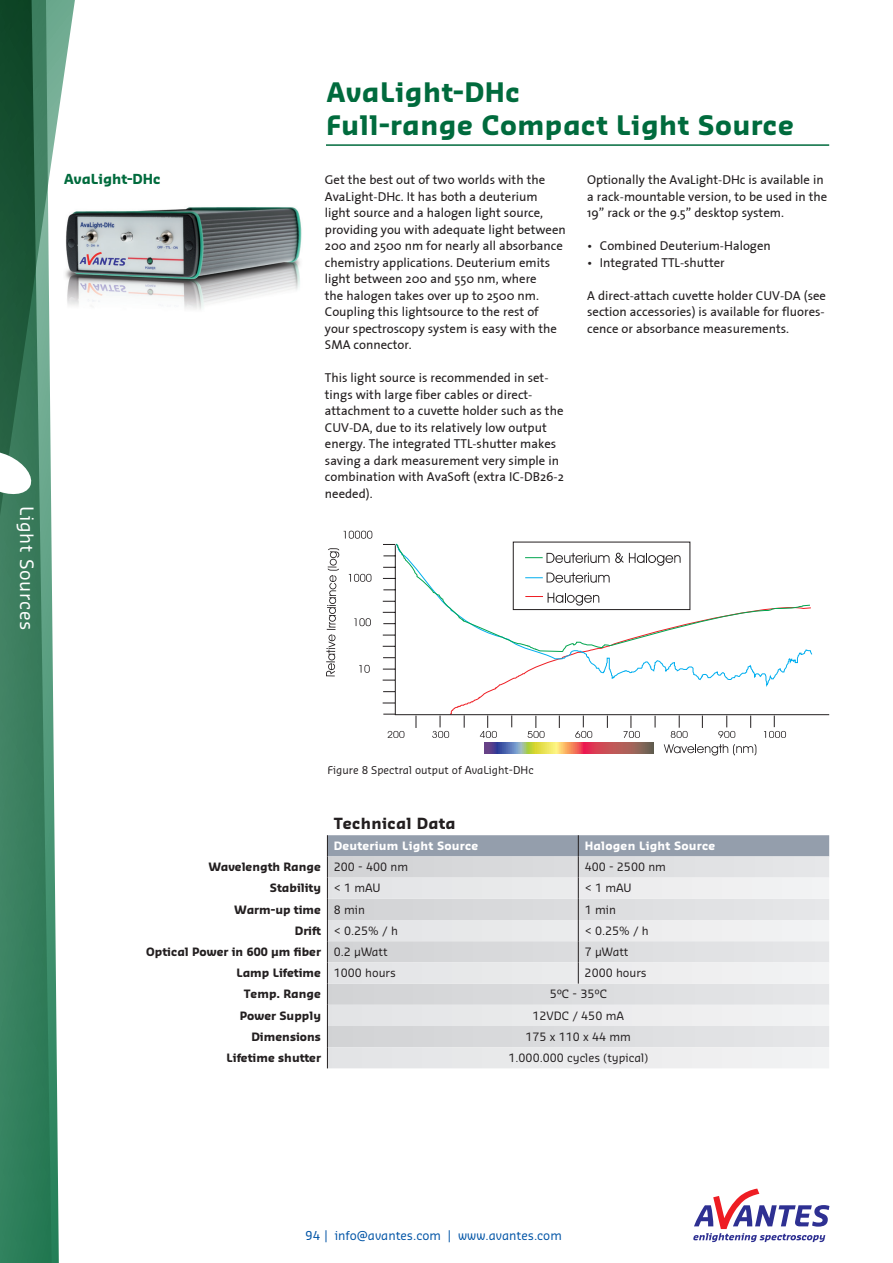
<style>
.page{position:relative;width:893px;height:1263px;background:#fff}
.page>*{position:absolute;margin:0;border:0;box-sizing:border-box;transform-origin:0 0}
.t1{font:700 26.25px/33px "Sansa";letter-spacing:.02em;color:#006b3d}
.t2{font:18px "Sansa";letter-spacing:.04em;color:#fff}
.t3{font:700 15px "Sansa";letter-spacing:.02em;color:#231f20}
.t4{font:700 13.5px "Sansa";color:#006b3d}
.t5{font:12.75px/16.5px "The Sans Plain";color:#231f20}
.t6{font:12px "Sansa";color:#0154a6}
.t7{font:700 11.25px "Sansa";color:#231f20}
.t8{font:11.25px "Sansa";color:#231f20}
.t9{font:700 11.25px "Sansa";letter-spacing:.02em;color:#fff}
.t10{font:10.5px "Sansa";color:#231f20}
.s1{font-weight:400}
.s2{font-weight:700}
</style>
<div class="page">
<svg style="left:0;top:0;width:75px;height:1263px"></svg>
<svg style="left:0;top:448px;width:34px;height:49px"></svg>
<svg style="left:693px;top:1188px;width:136px;height:54px"></svg>
<hr style="left:326px;top:144px;width:503px;height:2px;background:#006b3d">
<svg style="left:327px;top:835px;width:502px;height:233px;background:#dbdddf"></svg>
<img style="left:64px;top:204px;width:238px;height:119px">
<svg style="left:344px;top:531px;width:28px;height:8px"></svg>
<svg style="left:349px;top:574px;width:22px;height:8px"></svg>
<svg style="left:354px;top:618px;width:17px;height:8px"></svg>
<svg style="left:359px;top:665px;width:11px;height:8px"></svg>
<svg style="left:326px;top:548px;width:13px;height:128px"></svg>
<svg style="left:382px;top:544px;width:447px;height:184px"></svg>
<svg style="left:388px;top:731px;width:16px;height:7px"></svg>
<svg style="left:432px;top:731px;width:17px;height:7px"></svg>
<svg style="left:480px;top:731px;width:17px;height:7px"></svg>
<svg style="left:528px;top:731px;width:16px;height:7px"></svg>
<svg style="left:575px;top:731px;width:17px;height:7px"></svg>
<svg style="left:623px;top:731px;width:17px;height:7px"></svg>
<svg style="left:671px;top:731px;width:17px;height:7px"></svg>
<svg style="left:718px;top:731px;width:17px;height:7px"></svg>
<svg style="left:764px;top:731px;width:22px;height:7px"></svg>
<svg style="left:485px;top:743px;width:168px;height:10px;background:#b17d6a"></svg>
<svg style="left:664px;top:744px;width:92px;height:11px"></svg>
<p class="t4" style="left:64px;top:170px;width:98px">AvaLight-DHc</p>
<h2 class="t2" style="left:38px;top:506px;width:126px;rotate:90deg">Light Sources</h2>
<h1 class="t1" style="left:326px;top:74px;width:470px">AvaLight-DHc<br>Full-range Compact Light Source</h1>
<p class="t5" style="left:325px;top:171px;width:242px">Get the best out of two worlds with the AvaLight-DHc. It has both a deuterium light source and a halogen light source, providing you with adequate light between 200 and 2500 nm for nearly all absorbance chemistry applications. Deuterium emits light between 200 and 550 nm, where<br>the halogen takes over up to 2500 nm.<br>Coupling this lightsource to the rest of your spectroscopy system is easy with the SMA connector.</p>
<p class="t5" style="left:325px;top:369px;width:241px">This light source is recommended in set&shy;tings with large fiber cables or direct&shy;attachment to a cuvette holder such as the CUV-DA, due to its relatively low output energy. The integrated TTL-shutter makes saving a dark measurement very simple in combination with AvaSoft (extra IC-DB26-2 needed).</p>
<p class="t5" style="left:587px;top:171px;width:242px">Optionally the AvaLight-DHc is available in a rack-mountable version, to be used in the<br>19” rack or the 9.5” desktop system.</p>
<p class="t5" style="left:587px;top:237px;width:185px">• Combined Deuterium-Halogen</p>
<p class="t5" style="left:587px;top:254px;width:139px">• Integrated TTL-shutter</p>
<p class="t5" style="left:587px;top:287px;width:240px;text-align:justify">A direct-attach cuvette holder CUV-DA (see section accessories) is available for fluores&shy;cence or absorbance measurements.</p>
<p class="t10" style="left:327px;top:763px;width:208px">Figure 8 Spectral output of AvaLight-DHc</p>
<p class="t3" style="left:334px;top:813px;width:123px">Technical Data</p>
<p class="t9" style="left:334px;top:838px;width:146px">Deuterium Light Source</p>
<p class="t9" style="left:585px;top:838px;width:132px">Halogen Light Source</p>
<p class="t7" style="left:208px;top:860px;width:201px">Wavelength Range <span class="s1">200 - 400 nm</span></p>
<p class="t8" style="left:585px;top:860px;width:83px">400 - 2500 nm</p>
<p class="t7" style="left:270px;top:881px;width:112px">Stability <span class="s1">&lt; 1 mAU</span></p>
<p class="t8" style="left:585px;top:881px;width:48px">&lt; 1 mAU</p>
<p class="t7" style="left:234px;top:902px;width:132px">Warm-up time <span class="s1">8 min</span></p>
<p class="t8" style="left:585px;top:902px;width:33px">1 min</p>
<p class="t8" style="left:295px;top:923px;width:105px"><span class="s2">Drift</span> &lt; 0.25% / h</p>
<p class="t8" style="left:585px;top:923px;width:66px">&lt; 0.25% / h</p>
<p class="t7" style="left:146px;top:944px;width:243px">Optical Power in 600 µm fiber <span class="s1">0.2 µWatt</span></p>
<p class="t8" style="left:585px;top:945px;width:45px">7 µWatt</p>
<p class="t7" style="left:236px;top:966px;width:161px">Lamp Lifetime <span class="s1">1000 hours</span></p>
<p class="t8" style="left:585px;top:966px;width:64px">2000 hours</p>
<p class="t7" style="left:244px;top:987px;width:79px">Temp. Range</p>
<p class="t8" style="left:550px;top:987px;width:59px">5°C - 35°C</p>
<p class="t7" style="left:240px;top:1008px;width:83px">Power Supply</p>
<p class="t8" style="left:533px;top:1008px;width:93px">12VDC / 450 mA</p>
<p class="t7" style="left:251px;top:1029px;width:71px">Dimensions</p>
<p class="t8" style="left:525px;top:1029px;width:107px">175 x 110 x 44 mm</p>
<p class="t7" style="left:227px;top:1050px;width:96px">Lifetime shutter</p>
<p class="t8" style="left:508px;top:1051px;width:141px">1.000.000 cycles (typical)</p>
<p class="t6" style="left:305px;top:1227px;width:258px">94 | info@avantes.com | www.avantes.com</p>
</div>
